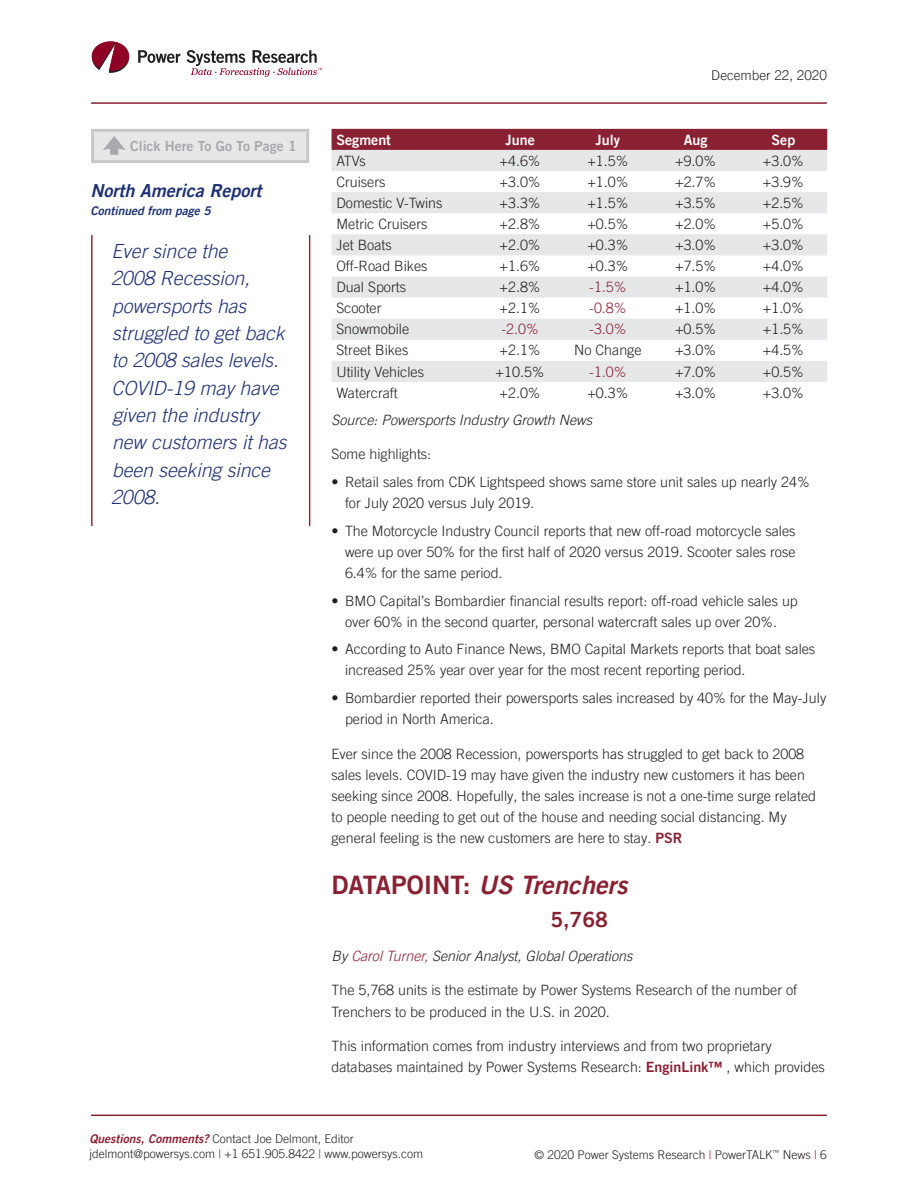
<style>
.page{position:relative;width:918px;height:1188px;background:#fff}
.page>*{position:absolute;margin:0;border:0;box-sizing:border-box;transform-origin:0 0}
.t1{font:25.5px "Trade Gothic LT Pro Bd 2 Obl";color:#8a2132}
.t2{font:21px "Trade Gothic LT Pro Bd 2";color:#8a2132}
.t3{font:italic 300 19.5px/27.3px "Trade Gothic LT Pro";color:#1e3173}
.t4{font:18px "Trade Gothic LT Pro Bd 2 Obl";color:#1e3173}
.t5{font:300 14.25px/21px "Trade Gothic LT Pro";color:#231f20}
.t6{font:italic 300 14.25px "Trade Gothic LT Pro";color:#231f20}
.t7{font:300 14.25px "Trade Gothic LT Pro";color:#8a2132}
.t8{font:14.25px "Trade Gothic LT Pro Bd 2";color:#fff}
.t9{font:13.95px "Trade Gothic LT Pro Bd 2";color:#a8a9ad}
.t10{font:300 13.5px "Trade Gothic LT Pro";color:#231f20}
.t11{font:300 12px/15px "Trade Gothic LT Pro";color:#231f20}
.t12{font:12px "Trade Gothic LT Pro Bd 2 Obl";color:#1e3173}
.s1{font-family:"Trade Gothic LT Pro Bd 2";font-weight:400;color:#8a2132}
.s2{font-family:"Trade Gothic LT Pro Bd 2"}
.s3{color:#8a2132}
.s4{font-family:"Trade Gothic LT Pro Bd 2 Obl";font-weight:400;color:#8a2132}
</style>
<div class="page">
<hr style="left:91px;top:102px;width:736px;height:2px;background:#8a2132">
<hr style="left:91px;top:1115px;width:736px;height:1px;background:#8a2132">
<svg style="left:138px;top:50px;width:42px;height:13px"></svg>
<svg style="left:92px;top:41px;width:37px;height:32px"></svg>
<svg style="left:187px;top:50px;width:135px;height:27px"></svg>
<div style="left:91px;top:129px;width:218px;height:34px;background:#e6e7e9;border:3px solid #c7c8ca"></div>
<svg style="left:103px;top:136px;width:23px;height:19px"></svg>
<div style="left:332px;top:129px;width:495px;height:21px;background:#8a2132"></div>
<svg style="left:332px;top:150px;width:495px;height:232px;fill:#e6e7e9"></svg>
<hr style="left:91px;top:235px;width:2px;height:291px;background:#8a2132">
<hr style="left:309px;top:235px;width:1px;height:291px;background:#8a2132">
<p class="t10" style="left:711px;top:67px;width:117px">December 22, 2020</p>
<p class="t9" style="left:130px;top:137px;width:168px">Click Here To Go To Page 1</p>
<p class="t8" style="left:336px;top:131px;width:56px">Segment</p>
<p class="t8" style="left:506px;top:131px;width:31px">June</p>
<p class="t8" style="left:596px;top:131px;width:26px">July</p>
<p class="t8" style="left:684px;top:131px;width:25px">Aug</p>
<p class="t8" style="left:772px;top:131px;width:25px">Sep</p>
<p class="t5" style="left:336px;top:150px;width:31px">ATVs</p>
<p class="t5" style="left:500px;top:150px;width:43px">+4.6%</p>
<p class="t5" style="left:587px;top:150px;width:43px">+1.5%</p>
<p class="t5" style="left:675px;top:150px;width:43px">+9.0%</p>
<p class="t5" style="left:763px;top:150px;width:43px">+3.0%</p>
<p class="t5" style="left:336px;top:171px;width:51px">Cruisers</p>
<p class="t5" style="left:500px;top:171px;width:43px">+3.0%</p>
<p class="t5" style="left:587px;top:171px;width:43px">+1.0%</p>
<p class="t5" style="left:675px;top:171px;width:43px">+2.7%</p>
<p class="t5" style="left:763px;top:171px;width:43px">+3.9%</p>
<p class="t5" style="left:336px;top:192px;width:108px">Domestic V-Twins</p>
<p class="t5" style="left:500px;top:192px;width:43px">+3.3%</p>
<p class="t5" style="left:587px;top:192px;width:43px">+1.5%</p>
<p class="t5" style="left:675px;top:192px;width:43px">+3.5%</p>
<p class="t5" style="left:763px;top:192px;width:43px">+2.5%</p>
<p class="t5" style="left:336px;top:213px;width:93px">Metric Cruisers</p>
<p class="t5" style="left:500px;top:213px;width:43px">+2.8%</p>
<p class="t5" style="left:587px;top:213px;width:43px">+0.5%</p>
<p class="t5" style="left:675px;top:213px;width:43px">+2.0%</p>
<p class="t5" style="left:763px;top:213px;width:43px">+5.0%</p>
<p class="t5" style="left:336px;top:234px;width:57px">Jet Boats</p>
<p class="t5" style="left:500px;top:234px;width:43px">+2.0%</p>
<p class="t5" style="left:587px;top:234px;width:43px">+0.3%</p>
<p class="t5" style="left:675px;top:234px;width:43px">+3.0%</p>
<p class="t5" style="left:763px;top:234px;width:43px">+3.0%</p>
<p class="t5" style="left:336px;top:255px;width:93px">Off-Road Bikes</p>
<p class="t5" style="left:500px;top:255px;width:43px">+1.6%</p>
<p class="t5" style="left:587px;top:255px;width:43px">+0.3%</p>
<p class="t5" style="left:675px;top:255px;width:43px">+7.5%</p>
<p class="t5" style="left:763px;top:255px;width:43px">+4.0%</p>
<p class="t5" style="left:336px;top:276px;width:71px">Dual Sports</p>
<p class="t5" style="left:500px;top:276px;width:43px">+2.8%</p>
<p class="t7" style="left:589px;top:279px;width:39px">-1.5%</p>
<p class="t5" style="left:675px;top:276px;width:43px">+1.0%</p>
<p class="t5" style="left:763px;top:276px;width:43px">+4.0%</p>
<p class="t5" style="left:336px;top:298px;width:47px">Scooter</p>
<p class="t5" style="left:500px;top:298px;width:43px">+2.1%</p>
<p class="t7" style="left:589px;top:300px;width:39px">-0.8%</p>
<p class="t5" style="left:675px;top:298px;width:43px">+1.0%</p>
<p class="t5" style="left:763px;top:298px;width:43px">+1.0%</p>
<p class="t5" style="left:336px;top:319px;width:74px">Snowmobile</p>
<p class="t7" style="left:502px;top:321px;width:39px">-2.0%</p>
<p class="t7" style="left:589px;top:321px;width:39px">-3.0%</p>
<p class="t5" style="left:675px;top:319px;width:43px">+0.5%</p>
<p class="t5" style="left:763px;top:319px;width:43px">+1.5%</p>
<p class="t5" style="left:336px;top:340px;width:74px">Street Bikes</p>
<p class="t5" style="left:500px;top:340px;width:43px">+2.1%</p>
<p class="t5" style="left:574px;top:340px;width:69px">No Change</p>
<p class="t5" style="left:675px;top:340px;width:43px">+3.0%</p>
<p class="t5" style="left:763px;top:340px;width:43px">+4.5%</p>
<p class="t5" style="left:336px;top:361px;width:89px">Utility Vehicles</p>
<p class="t5" style="left:496px;top:361px;width:50px">+10.5%</p>
<p class="t7" style="left:589px;top:363px;width:39px">-1.0%</p>
<p class="t5" style="left:675px;top:361px;width:43px">+7.0%</p>
<p class="t5" style="left:763px;top:361px;width:43px">+0.5%</p>
<p class="t5" style="left:336px;top:382px;width:63px">Watercraft</p>
<p class="t5" style="left:500px;top:382px;width:43px">+2.0%</p>
<p class="t5" style="left:587px;top:382px;width:43px">+0.3%</p>
<p class="t5" style="left:675px;top:382px;width:43px">+3.0%</p>
<p class="t5" style="left:763px;top:382px;width:43px">+3.0%</p>
<p class="t6" style="left:332px;top:411px;width:262px">Source: Powersports Industry Growth News</p>
<p class="t5" style="left:332px;top:444px;width:101px">Some highlights:</p>
<p class="t5" style="left:345px;top:471px;width:466px;text-indent:-13px">• Retail sales from CDK Lightspeed shows same store unit sales up nearly 24% for July 2020 versus July 2019.</p>
<p class="t5" style="left:345px;top:520px;width:452px;text-align:justify;text-indent:-13px">• The Motorcycle Industry Council reports that new off-road motorcycle sales were up over 50% for the first half of 2020 versus 2019. Scooter sales rose 6.4% for the same period.</p>
<p class="t5" style="left:332px;top:590px;width:468px;text-align:center">• BMO Capital’s Bombardier financial results report: off-road vehicle sales up over 60% in the second quarter, personal watercraft sales up over 20%.</p>
<p class="t5" style="left:345px;top:639px;width:472px;text-indent:-13px">• According to Auto Finance News, BMO Capital Markets reports that boat sales increased 25% year over year for the most recent reporting period.</p>
<p class="t5" style="left:345px;top:687px;width:483px;text-indent:-13px">• Bombardier reported their powersports sales increased by 40% for the May-July period in North America.</p>
<p class="t5" style="left:332px;top:743px;width:486px">Ever since the 2008 Recession, powersports has struggled to get back to 2008 sales levels. COVID-19 may have given the industry new customers it has been seeking since 2008. Hopefully, the sales increase is not a one-time surge related to people needing to get out of the house and needing social distancing. My general feeling is the new customers are here to stay. <span class="s1">PSR</span></p>
<h1 class="t1" style="left:332px;top:869px;width:297px"><span class="s2">DATAPOINT:</span> US Trenchers</h1>
<h2 class="t2" style="left:550px;top:906px;width:59px">5,768</h2>
<p class="t6" style="left:332px;top:947px;width:302px">By <span class="s3">Carol Turner,</span> Senior Analyst, Global Operations</p>
<p class="t5" style="left:332px;top:980px;width:467px">The 5,768 units is the estimate by Power Systems Research of the number of<br>Trenchers to be produced in the U.S. in 2020.</p>
<p class="t5" style="left:332px;top:1035px;width:495px">This information comes from industry interviews and from two proprietary databases maintained by Power Systems Research: <span class="s1">EnginLink™</span> , which provides</p>
<p class="t4" style="left:90px;top:179px;width:172px">North America Report</p>
<p class="t12" style="left:90px;top:203px;width:122px">Continued from page 5</p>
<h3 class="t3" style="left:111px;top:238px;width:177px">Ever since the<br>2008 Recession, powersports has struggled to get back to 2008 sales levels.<br>COVID-19 may have given the industry new customers it has been seeking since<br>2008.</h3>
<p class="t11" style="left:90px;top:1131px;width:335px"><span class="s4">Questions, Comments?</span> Contact Joe Delmont, Editor jdelmont@powersys.com <span class="s3">|</span> +1 651.905.8422 <span class="s3">|</span> www.powersys.com</p>
<p class="t11" style="left:535px;top:1147px;width:294px">© 2020 Power Systems Research <span class="s3">|</span> PowerTALK<sup>™</sup> News <span class="s3">|</span> 6</p>
</div>
